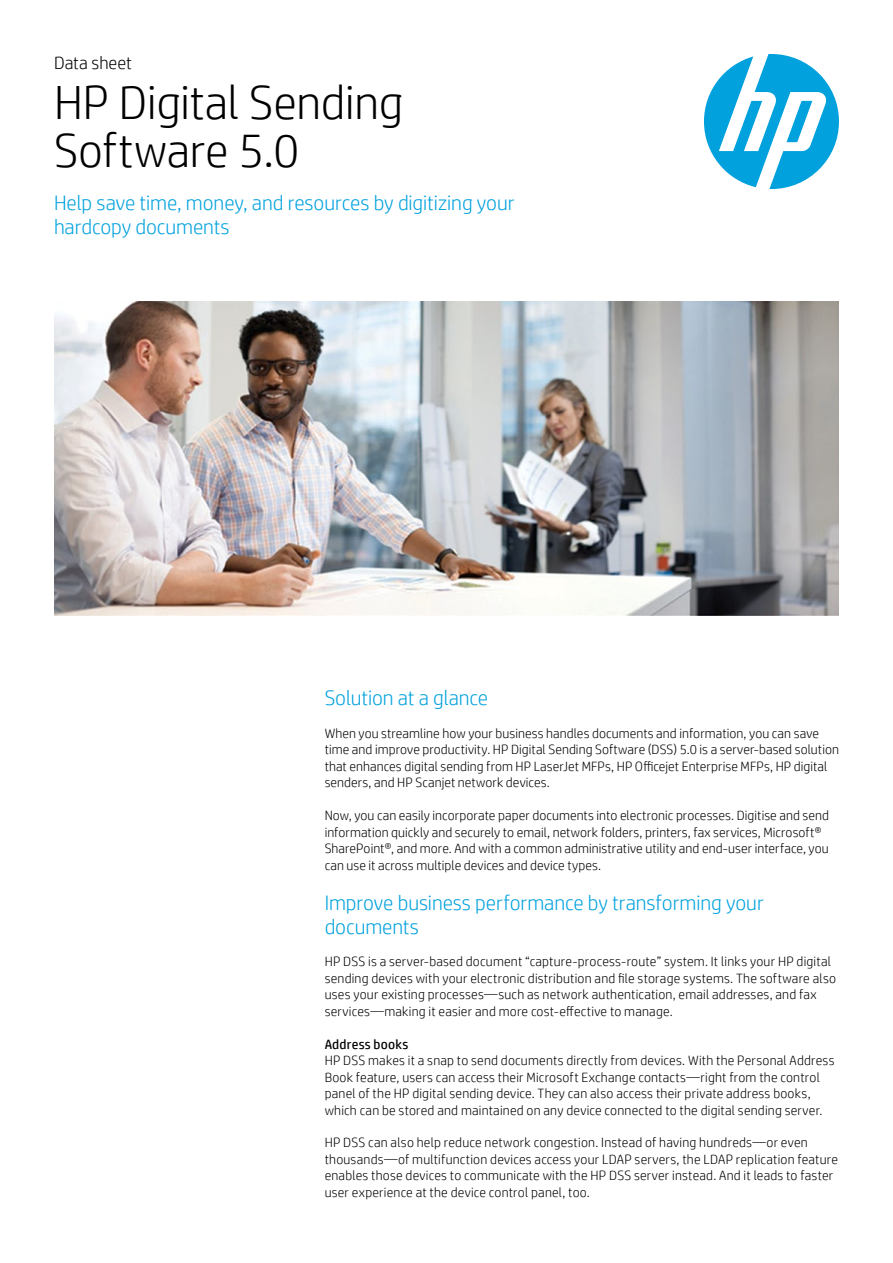
<style>
.page{position:relative;width:893px;height:1263px;background:#fff}
.page>*{position:absolute;margin:0;border:0;box-sizing:border-box;transform-origin:0 0}
.t1{font:300 48px/48px "HP Simplified";letter-spacing:-.005em;color:#000}
.t2{font:300 21px/24px "HP Simplified";letter-spacing:-.005em;color:#00a1dd}
.t3{font:300 18px "HP Simplified";color:#000}
.t4{font:300 13.5px/16.5px "HP Simplified";letter-spacing:.015em;color:#000}
.t5{font:13.5px "HP Simplified";letter-spacing:.015em;color:#000}
</style>
<div class="page">
<svg style="left:704px;top:54px;width:135px;height:135px"></svg>
<img style="left:54px;top:301px;width:785px;height:314px">
<h3 class="t3" style="left:54px;top:52px;width:79px">Data sheet</h3>
<h1 class="t1" style="left:54px;top:78px;width:351px">HP Digital Sending<br>Software 5.0</h1>
<h2 class="t2" style="left:54px;top:191px;width:462px">Help save time, money, and resources by digitizing your hardcopy documents</h2>
<h2 class="t2" style="left:325px;top:685px;width:165px">Solution at a glance</h2>
<p class="t4" style="left:325px;top:725px;width:516px">When you streamline how your business handles documents and information, you can save time and improve productivity. HP Digital Sending Software (DSS) 5.0 is a server-based solution that enhances digital sending from HP LaserJet MFPs, HP Officejet Enterprise MFPs, HP digital senders, and HP Scanjet network devices.</p>
<p class="t4" style="left:325px;top:807px;width:506px">Now, you can easily incorporate paper documents into electronic processes. Digitise and send information quickly and securely to email, network folders, printers, fax services, Microsoft® SharePoint®, and more. And with a common administrative utility and end-user interface, you can use it across multiple devices and device types.</p>
<h2 class="t2" style="left:325px;top:890px;width:441px">Improve business performance by transforming your documents</h2>
<p class="t4" style="left:325px;top:953px;width:513px">HP DSS is a server-based document “capture-process-route” system. It links your HP digital sending devices with your electronic distribution and file storage systems. The software also uses your existing processes—such as network authentication, email addresses, and fax services—making it easier and more cost-effective to manage.</p>
<p class="t5" style="left:325px;top:1036px;width:85px">Address books</p>
<p class="t4" style="left:325px;top:1052px;width:511px">HP DSS makes it a snap to send documents directly from devices. With the Personal Address Book feature, users can access their Microsoft Exchange contacts—right from the control panel of the HP digital sending device. They can also access their private address books, which can be stored and maintained on any device connected to the digital sending server.</p>
<p class="t4" style="left:325px;top:1134px;width:515px">HP DSS can also help reduce network congestion. Instead of having hundreds—or even thousands—of multifunction devices access your LDAP servers, the LDAP replication feature enables those devices to communicate with the HP DSS server instead. And it leads to faster user experience at the device control panel, too.</p>
</div>
